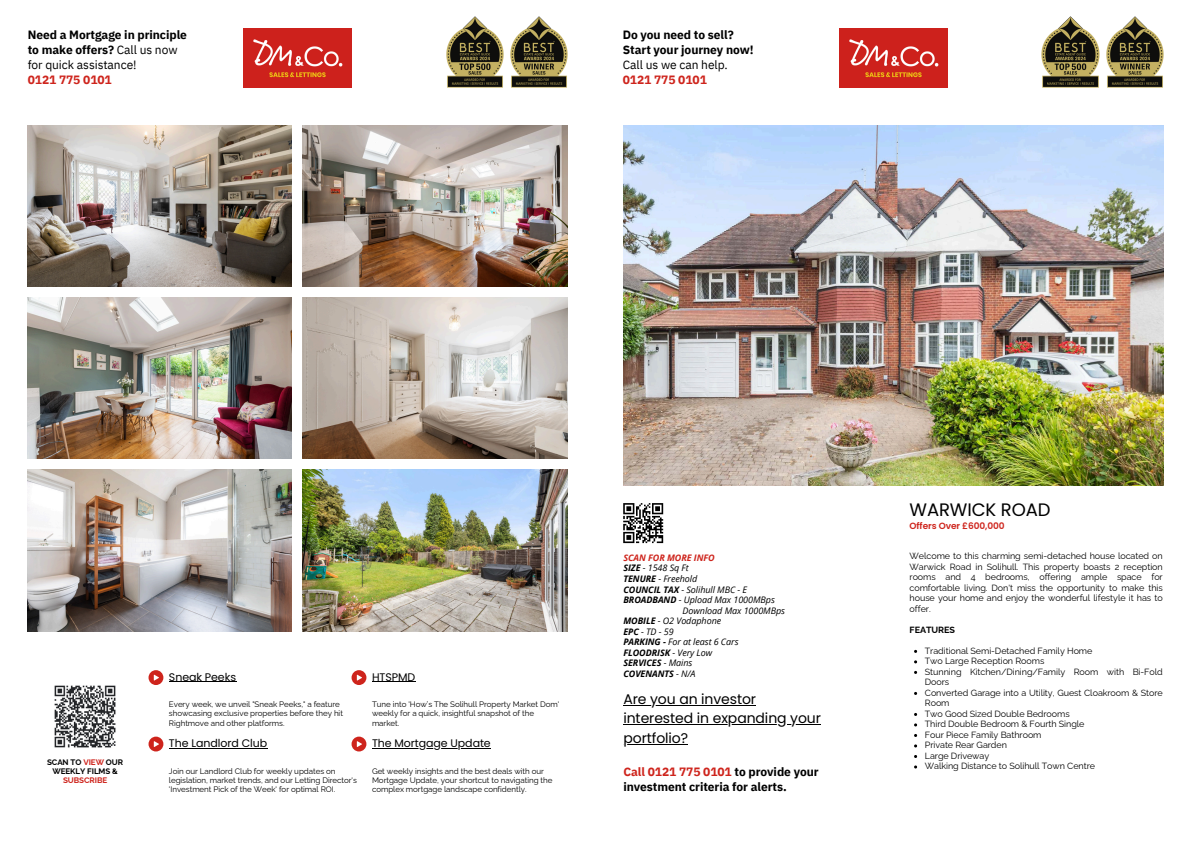
<style>
.page{position:relative;width:1191px;height:843px;background:#fff}
.page>*{position:absolute;margin:0;border:0;box-sizing:border-box;transform-origin:0 0}
.t1{font:18px "Poppins";letter-spacing:-.005em;color:#000}
.t2{font:14px "Poppins";letter-spacing:-.005em;color:#000}
.t3{font:700 12px/15px "IBM Plex Sans";letter-spacing:-.005em;color:#000}
.t4{font:11px "Poppins";letter-spacing:-.005em;color:#000}
.t5{font:9px/10.5px "Raleway";letter-spacing:-.005em;color:#000}
.t6{font:italic 9px "Open Sans";letter-spacing:-.005em;color:#000}
.t7{font:italic 700 9px "Open Sans";letter-spacing:-.005em;color:#000}
.t8{font:600 9px "Poppins";letter-spacing:-.005em;color:#ce241c}
.t9{font:italic 700 9px "Open Sans";letter-spacing:-.005em;color:#ce241c}
.t10{font:700 9px "Raleway";letter-spacing:-.005em;color:#000}
.t11{font:8px/9.3px "Raleway";letter-spacing:-.005em;color:#000}
.t12{font:700 8px/9.3px "Raleway";letter-spacing:-.005em;color:#000;text-align:center}
.s1{font-weight:400}
.s2{color:#ce241c}
.s3{font-weight:700}
</style>
<div class="page">
<img style="left:28px;top:125px;width:264px;height:161px">
<img style="left:28px;top:297px;width:264px;height:162px">
<img style="left:28px;top:470px;width:264px;height:161px">
<img style="left:303px;top:125px;width:264px;height:161px">
<img style="left:303px;top:297px;width:264px;height:162px">
<img style="left:303px;top:470px;width:264px;height:161px">
<img style="left:243px;top:28px;width:108px;height:59px">
<svg style="left:148px;top:670px;width:15px;height:14px"></svg>
<svg style="left:351px;top:670px;width:15px;height:14px"></svg>
<svg style="left:148px;top:736px;width:15px;height:15px"></svg>
<svg style="left:351px;top:736px;width:15px;height:15px"></svg>
<img style="left:446px;top:16px;width:58px;height:72px">
<img style="left:510px;top:16px;width:58px;height:72px">
<img style="left:623px;top:125px;width:539px;height:360px">
<img style="left:839px;top:28px;width:108px;height:59px">
<img style="left:1041px;top:16px;width:59px;height:72px">
<img style="left:1106px;top:16px;width:58px;height:72px">
<hr style="left:372px;top:681px;width:43px;height:1px;background:#000">
<hr style="left:372px;top:747px;width:118px;height:1px;background:#000">
<hr style="left:169px;top:681px;width:67px;height:1px;background:#000">
<hr style="left:169px;top:747px;width:98px;height:1px;background:#000">
<img style="left:54px;top:685px;width:62px;height:63px">
<hr style="left:623px;top:704px;width:133px;height:1px;background:#000">
<hr style="left:623px;top:724px;width:197px;height:1px;background:#000">
<hr style="left:623px;top:743px;width:65px;height:1px;background:#000">
<svg style="left:623px;top:503px;width:40px;height:40px"></svg>
<p class="t3" style="left:28px;top:27px;width:161px">Need a Mortgage in principle to make offers? <span class="s1">Call us now for quick assistance!<br></span><span class="s2">0121 775 0101</span></p>
<h5 class="t3" style="left:622px;top:27px;width:132px">Do you need to sell?<br>Start your journey now!<br><span class="s1">Call us we can help.<br></span><span class="s2">0121 775 0101</span></h5>
<h5 class="t4" style="left:169px;top:668px;width:69px">Sneak Peeks</h5>
<p class="t4" style="left:372px;top:668px;width:45px">HTSPMD</p>
<p class="t9" style="left:623px;top:551px;width:93px">SCAN FOR MORE INFO</p>
<p class="t6" style="left:623px;top:561px;width:67px"><span class="s3">SIZE</span> - 1548 Sq Ft</p>
<p class="t6" style="left:623px;top:572px;width:75px"><span class="s3">TENURE</span> - Freehold</p>
<p class="t6" style="left:623px;top:582px;width:125px"><span class="s3">COUNCIL TAX</span> - Solihull MBC - E</p>
<p class="t6" style="left:623px;top:593px;width:153px"><span class="s3">BROADBAND</span> - Upload Max 1000MBps</p>
<p class="t6" style="left:682px;top:603px;width:104px">Download Max 1000MBps</p>
<p class="t6" style="left:623px;top:614px;width:99px"><span class="s3">MOBILE</span> - O2 Vodaphone</p>
<p class="t6" style="left:623px;top:624px;width:52px"><span class="s3">EPC</span> - TD - 59</p>
<p class="t6" style="left:623px;top:635px;width:117px"><span class="s3">PARKING -</span> For at least 6 Cars</p>
<p class="t7" style="left:623px;top:645px;width:90px">FLOODRISK <span class="s1">- Very Low</span></p>
<p class="t7" style="left:623px;top:656px;width:70px">SERVICES <span class="s1">- Mains</span></p>
<p class="t7" style="left:623px;top:666px;width:74px">COVENANTS <span class="s1">- N/A</span></p>
<h5 class="t11" style="left:169px;top:699px;width:175px">Every week, we unveil "Sneak Peeks," a feature showcasing exclusive properties before they hit<br>Rightmove and other platforms.</h5>
<p class="t4" style="left:169px;top:735px;width:100px">The Landlord Club</p>
<p class="t12" style="left:47px;top:757px;width:78px">SCAN TO <span class="s2">VIEW</span> OUR<br>WEEKLY FILMS &amp;<br><span class="s2">SUBSCRIBE</span></p>
<h3 class="t11" style="left:169px;top:765px;width:189px">Join our Landlord Club for weekly updates on legislation, market trends, and our Letting Director's 'Investment Pick of the Week' for optimal ROI.</h3>
<p class="t11" style="left:372px;top:699px;width:189px">Tune into 'How’s The Solihull Property Market Dom' weekly for a quick, insightful snapshot of the market.</p>
<p class="t4" style="left:372px;top:735px;width:120px">The Mortgage Update</p>
<p class="t11" style="left:372px;top:765px;width:182px">Get weekly insights and the best deals with our<br>Mortgage Update, your shortcut to navigating the complex mortgage landscape confidently.</p>
<h5 class="t2" style="left:623px;top:689px;width:134px">Are you an investor</h5>
<p class="t2" style="left:623px;top:708px;width:199px">interested in expanding your</p>
<p class="t2" style="left:623px;top:728px;width:66px">portfolio?</p>
<p class="t3" style="left:623px;top:763px;width:197px"><span class="s2">Call 0121 775 0101</span> to provide your investment criteria for alerts.</p>
<p class="t1" style="left:909px;top:497px;width:142px">WARWICK ROAD</p>
<h2 class="t5" style="left:909px;top:550px;width:255px;text-align:justify">Welcome to this charming semi-detached house located on Warwick Road in Solihull. This property boasts 2 reception rooms and 4 bedrooms, offering ample space for comfortable living. Don't miss the opportunity to make this house your home and enjoy the wonderful lifestyle it has to offer.</h2>
<h4 class="t10" style="left:909px;top:624px;width:47px">FEATURES</h4>
<h1 class="t5" style="left:924px;top:645px;width:169px">Traditional Semi-Detached Family Home</h1>
<p class="t5" style="left:924px;top:655px;width:121px">Two Large Reception Rooms</p>
<p class="t5" style="left:924px;top:666px;width:239px">Stunning Kitchen/Dining/Family Room with Bi-Fold<br>Doors</p>
<h6 class="t5" style="left:924px;top:687px;width:239px">Converted Garage into a Utility, Guest Cloakroom &amp; Store<br>Room</h6>
<p class="t5" style="left:924px;top:708px;width:146px">Two Good Sized Double Bedrooms</p>
<p class="t5" style="left:924px;top:718px;width:161px">Third Double Bedroom &amp; Fourth Single</p>
<p class="t5" style="left:924px;top:729px;width:118px">Four Piece Family Bathroom</p>
<p class="t5" style="left:924px;top:739px;width:84px">Private Rear Garden</p>
<p class="t5" style="left:924px;top:750px;width:66px">Large Driveway</p>
<p class="t5" style="left:924px;top:760px;width:172px">Walking Distance to Solihull Town Centre</p>
<p class="t8" style="left:909px;top:519px;width:97px">Offers Over £600,000</p>
</div>
